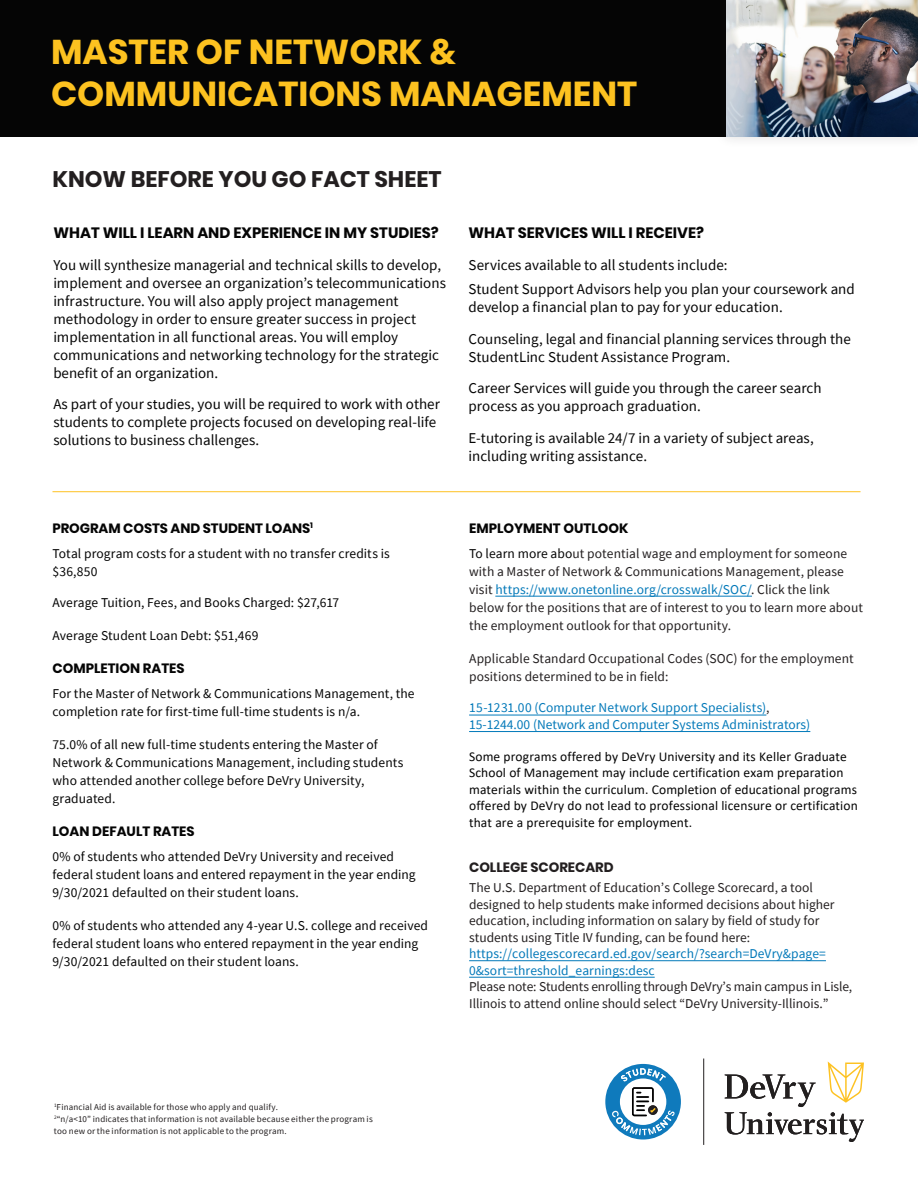
<style>
.page{position:relative;width:918px;height:1188px;background:#fff}
.page>*{position:absolute;margin:0;border:0;box-sizing:border-box;transform-origin:0 0}
.t1{font:700 34.5px/41.4px "Poppins";color:#fdc220}
.t2{font:700 22.5px "Poppins";color:#231f20}
.t3{font:15px/18px "Source Sans Pro";color:#050505}
.t4{font:700 15px "Poppins";color:#050505}
.t5{font:13.5px/16.5px "Source Sans Pro";color:#231f20}
.t6{font:13.5px/18px "Source Sans Pro";letter-spacing:.005em;color:#050505}
.t7{font:13.5px/16.5px "Calibri";letter-spacing:.01em;color:#050505}
.t8{font:13.5px/16.5px "Source Sans Pro";color:#0379b9}
.t9{font:700 13.5px "Poppins";color:#050505}
.t10{font:700 13.5px "Poppins";color:#231f20}
.t11{font:9px/12px "Source Sans Pro";letter-spacing:.02em;color:#231f20}
.s1{font-family:"Avenir Next"}
.s2{font-family:"Calibri"}
.s3{color:#050505}
.s4{color:#0379b9}
.s5{color:#231f20}
</style>
<div class="page">
<div style="left:0;top:0;width:918px;height:136px;background:#050505"></div>
<div style="left:714px;top:0;width:204px;height:149px;background:#231f20;opacity:.15"></div>
<img style="left:727px;top:0;width:191px;height:136px">
<hr style="left:52px;top:491px;width:809px;height:1px;background:#fec221">
<hr style="left:703px;top:1059px;width:1px;height:86px;background:#231f20">
<hr style="left:495px;top:596px;width:257px;height:1px;background:#037aba">
<hr style="left:469px;top:715px;width:297px;height:1px;background:#037aba">
<hr style="left:469px;top:731px;width:341px;height:1px;background:#037aba">
<hr style="left:469px;top:960px;width:357px;height:1px;background:#037aba">
<hr style="left:469px;top:977px;width:186px;height:1px;background:#037aba">
<svg style="left:605px;top:1064px;width:76px;height:76px"></svg>
<svg style="left:725px;top:1061px;width:139px;height:81px"></svg>
<h1 class="t1" style="left:51px;top:32px;width:588px">MASTER OF NETWORK <span class="s1">&amp;<br></span>COMMUNICATIONS MANAGEMENT</h1>
<h2 class="t2" style="left:52px;top:166px;width:391px">KNOW BEFORE YOU GO FACT SHEET</h2>
<h3 class="t4" style="left:53px;top:224px;width:387px">WHAT WILL I LEARN AND EXPERIENCE IN MY STUDIES?</h3>
<p class="t3" style="left:53px;top:256px;width:394px">You will synthesize managerial and technical skills to develop, implement and oversee an organization’s telecommunications infrastructure. You will also apply project management methodology in order to ensure greater success in project implementation in all functional areas. You will employ communications and networking technology for the strategic benefit of an organization.</p>
<p class="t3" style="left:53px;top:395px;width:388px">As part of your <span class="s2">studie</span>s, you will be required to work with other</p>
<p class="t3" style="left:53px;top:431px;width:207px">solutions to business challenges.</p>
<p class="t3" style="left:53px;top:413px;width:384px">students to complete project<span class="s2">s</span> focused on developing real-life</p>
<h3 class="t9" style="left:52px;top:520px;width:262px">PROGRAM COSTS AND STUDENT LOANS<sup>1</sup></h3>
<p class="t6" style="left:53px;top:544px;width:339px">Total program costs for a student with no transfer credits is $36,850</p>
<p class="t6" style="left:53px;top:593px;width:288px">Average Tuition, Fees, and Books Charged: $27,617</p>
<p class="t6" style="left:53px;top:627px;width:208px">Average Student Loan Debt: $51,469</p>
<h3 class="t9" style="left:53px;top:661px;width:134px">COMPLETION RATES</h3>
<p class="t6" style="left:53px;top:685px;width:364px">For the Master of Network &amp; Communications Management, the completion rate for first-time full-time students is n/a.</p>
<p class="t6" style="left:53px;top:736px;width:352px">75.0% of all new full-time students entering the Master of Network &amp; Communications Management, including students who attended another college before DeVry University, graduated.</p>
<h3 class="t9" style="left:53px;top:824px;width:144px">LOAN DEFAULT RATES</h3>
<p class="t6" style="left:53px;top:848px;width:365px">0% of students who attended DeVry University and received federal student loans and entered repayment in the year ending<br>9/30/2021 defaulted on their student loans.</p>
<p class="t6" style="left:53px;top:917px;width:377px">0% of students who attended any 4-year U.S. college and received federal student loans who entered repayment in the year ending<br>9/30/2021 defaulted on their student loans.</p>
<h3 class="t4" style="left:468px;top:224px;width:237px">WHAT SERVICES WILL I RECEIVE?</h3>
<p class="t3" style="left:468px;top:256px;width:261px">Services available to all students include:</p>
<p class="t3" style="left:468px;top:280px;width:388px">Student Support Advisors help you plan your coursework and develop a financial plan to pay for your education.</p>
<p class="t3" style="left:468px;top:330px;width:384px">Counseling, legal and financial planning services through the<br>StudentLinc Student Assistance Program.</p>
<p class="t3" style="left:468px;top:379px;width:355px">Career Services will guide you through the career search process as you approach graduation.</p>
<p class="t3" style="left:468px;top:429px;width:347px">E-tutoring is available 24/7 in a variety of subject areas, including writing assistance.</p>
<h3 class="t9" style="left:469px;top:520px;width:161px">EMPLOYMENT OUTLOOK</h3>
<p class="t5" style="left:469px;top:544px;width:395px;line-height:18px"><span class="s3">To learn more abo</span>ut potential wage and employment for someone with a Master of Network &amp; Communications Management, please visit <span class="s4">https://www.onetonline.org/crosswalk/SOC/</span>. Click the link below for the positions that are of interest to you to learn more about the employment outlook for that opportunity.</p>
<p class="t5" style="left:469px;top:649px;width:386px;line-height:18px">Applicable Standard Occupational Codes (SOC) for the employment positions determined to be in field:</p>
<p class="t8" style="left:469px;top:700px;width:343px">15-1231.00 (Computer Network Support Specialists)<span class="s5">,<br></span>15-1244.00 (Network and Computer Systems Administrators)</p>
<p class="t7" style="left:469px;top:748px;width:390px">Some programs offered by DeVry University and its Keller Graduate School of Management may include certification exam preparation materials within the curriculum. Completion of educational programs offered by DeVry do not lead to professional licensure or certification that are a prerequisite for employment.</p>
<h3 class="t10" style="left:469px;top:860px;width:146px">COLLEGE SCORECARD</h3>
<p class="t5" style="left:469px;top:879px;width:367px">The U.S. Department of Education’s College Scorecard, a tool designed to help students make informed decisions about higher education, including information on salary by field of study for students using Title IV funding, can be found here: <span class="s4">https://collegescorecard.ed.gov/search/?search=DeVry&amp;page=</span></p>
<p class="t5" style="left:469px;top:962px;width:385px"><span class="s4">0&amp;sort=threshold_earnings:desc<br></span>Please note: Students enrolling through DeVry’s main campus in Lisle,<br>Illinois to attend online should select “DeVry University-Illinois.”</p>
<p class="t11" style="left:54px;top:1101px;width:320px"><sup>1</sup>Financial Aid is available for those who apply and qualify.<br><sup>2</sup>“n/a&lt;10” indicates that information is not available because either the program is too new or the information is not applicable to the program.</p>
</div>
